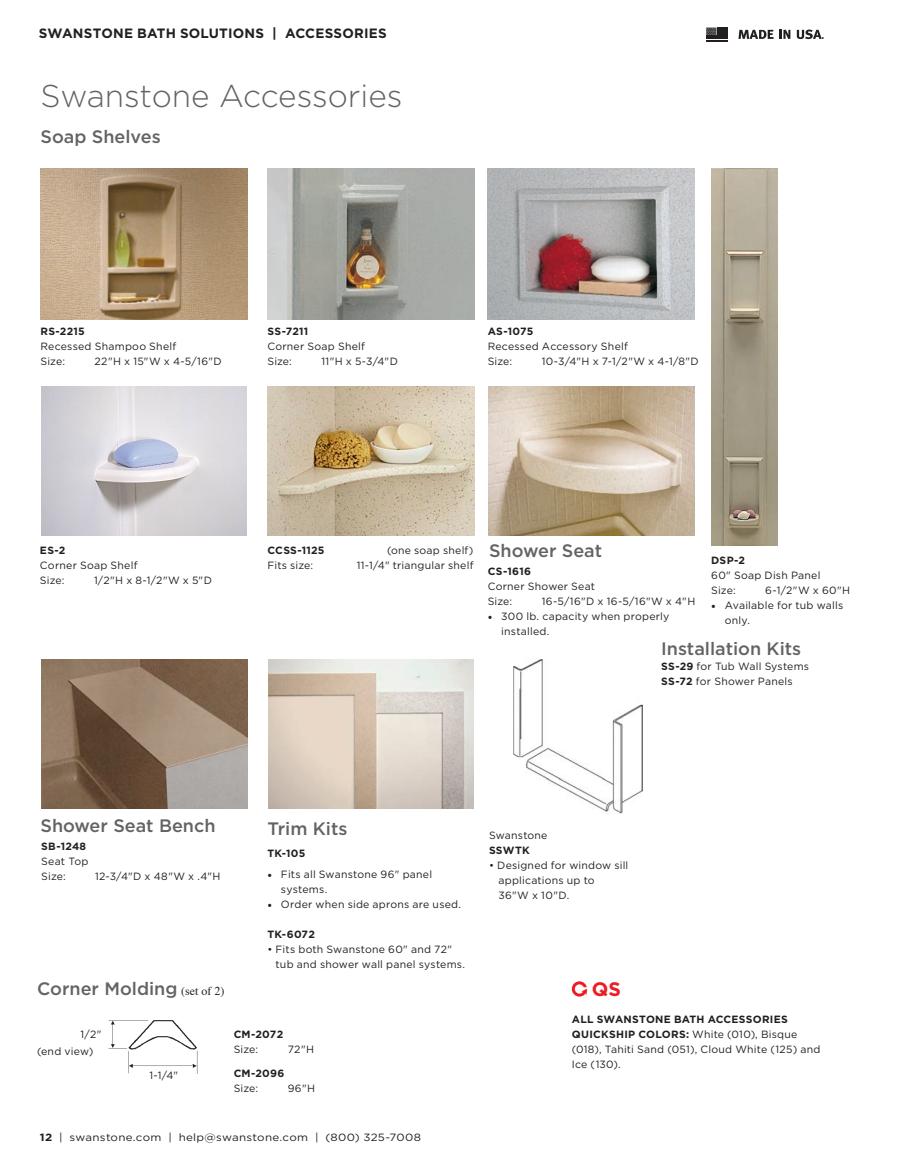
<style>
.page{position:relative;width:905px;height:1175px;background:#fff}
.page>*{position:absolute;margin:0;border:0;box-sizing:border-box;transform-origin:0 0}
.t1{font:300 31.5px "Gotham";color:#636366}
.t2{font:700 19.5px "Gotham";color:#ee1d23}
.t3{font:500 18px "Gotham";color:#636366}
.t4{font:700 13.5px "Gotham";letter-spacing:.015em;color:#231f20}
.t5{font:10.5px/15px "Gotham";letter-spacing:.02em;color:#231f20}
.t6{font:700 10.5px "Gotham";letter-spacing:.025em;color:#231f20}
.t7{font:10.5px "Gotham";letter-spacing:.02em;color:#231f20;scale:1.1 1}
.s1{font-style:inherit}
.s2{font-family:"Minion Pro";font-size:12px}
.s3{font-weight:700}
.s4{font-family:"Times";font-weight:400;font-size:12px;color:#231f20}
</style>
<div class="page">
<svg style="left:706px;top:28px;width:21px;height:13px"></svg>
<svg style="left:738px;top:30px;width:35px;height:9px"></svg>
<svg style="left:779px;top:30px;width:11px;height:9px"></svg>
<svg style="left:796px;top:30px;width:27px;height:9px"></svg>
<img style="left:487px;top:169px;width:207px;height:150px">
<img style="left:42px;top:386px;width:204px;height:149px">
<img style="left:488px;top:386px;width:206px;height:149px">
<img style="left:42px;top:659px;width:205px;height:149px">
<img style="left:267px;top:386px;width:207px;height:149px">
<img style="left:267px;top:169px;width:207px;height:150px">
<img style="left:711px;top:169px;width:66px;height:376px">
<img style="left:41px;top:169px;width:206px;height:150px">
<img style="left:268px;top:659px;width:205px;height:149px">
<img style="left:514px;top:659px;width:128px;height:155px">
<img style="left:108px;top:1020px;width:90px;height:54px">
<div style="left:572px;top:981px;width:15px;height:15px;border:3px solid #ee1d23;border-radius:50%"></div>
<svg style="left:581px;top:986px;width:6px;height:9px"></svg>
<p class="t4" style="left:39px;top:24px;width:349px">SWANSTONE BATH SOLUTIONS | ACCESSORIES</p>
<h1 class="t1" style="left:40px;top:76px;width:363px">Swanstone Accessories</h1>
<h3 class="t3" style="left:40px;top:125px;width:122px">Soap Shelves</h3>
<p class="t6" style="left:40px;top:324px;width:46px">RS-2215</p>
<p class="t5" style="left:40px;top:338px;width:137px">Recessed Shampoo Shelf<br>Size:</p>
<p class="t5" style="left:95px;top:353px;width:129px">22"<span class="s1">H</span> x 15"<span class="s1">W</span> x 4-5/16"<span class="s1">D</span></p>
<p class="t6" style="left:267px;top:324px;width:42px">SS-7211</p>
<p class="t5" style="left:267px;top:338px;width:99px">Corner Soap Shelf<br>Size:</p>
<p class="t5" style="left:321px;top:353px;width:78px">11"<span class="s1">H</span> x 5-3/4"<span class="s1">D</span></p>
<p class="t6" style="left:487px;top:324px;width:47px">AS-1075</p>
<p class="t5" style="left:487px;top:338px;width:142px">Recessed Accessory Shelf<br>Size:</p>
<p class="t5" style="left:541px;top:353px;width:158px">10-3/4"<span class="s1">H</span> x 7-1/2"<span class="s1">W</span> x 4-1/8"<span class="s1">D</span></p>
<p class="t6" style="left:40px;top:543px;width:27px">ES-2</p>
<p class="t5" style="left:40px;top:557px;width:99px">Corner Soap Shelf<br>Size:</p>
<p class="t5" style="left:94px;top:572px;width:119px">1/2"<span class="s1">H</span> x 8-1/2"<span class="s1">W</span> x 5"<span class="s1">D</span></p>
<p class="t6" style="left:267px;top:543px;width:59px">CCSS-1125</p>
<p class="t5" style="left:387px;top:542px;width:88px">(one soap shelf)</p>
<p class="t5" style="left:267px;top:557px;width:47px">Fits size:</p>
<p class="t5" style="left:357px;top:557px;width:118px">11-1/4" triangular shelf</p>
<h3 class="t3" style="left:489px;top:539px;width:115px">Shower Seat</h3>
<p class="t6" style="left:487px;top:564px;width:45px">CS-1616</p>
<p class="t5" style="left:487px;top:578px;width:109px">Corner Shower Seat<br>Size:</p>
<p class="t5" style="left:541px;top:593px;width:155px">16-5/16"<span class="s1">D</span> x 16-5/16"<span class="s1">W</span> x 4"<span class="s1">H</span></p>
<p class="t5" style="left:501px;top:608px;width:170px;text-indent:-14px"><span class="s2">•</span> 300 lb. capacity when properly installed.</p>
<p class="t6" style="left:711px;top:553px;width:35px">DSP-2</p>
<p class="t5" style="left:711px;top:567px;width:111px">60" Soap Dish Panel<br>Size:</p>
<p class="t5" style="left:765px;top:582px;width:86px">6-1/2"<span class="s1">W</span> x 60"<span class="s1">H</span></p>
<p class="t5" style="left:724px;top:597px;width:120px;text-indent:-14px"><span class="s2">•</span> Available for tub walls only.</p>
<h3 class="t3" style="left:661px;top:637px;width:142px">Installation Kits</h3>
<p class="t5" style="left:661px;top:659px;width:149px"><span class="s3">SS-29</span> for Tub Wall Systems<br><span class="s3">SS-72</span> for Shower Panels</p>
<h3 class="t3" style="left:40px;top:814px;width:176px">Shower Seat Bench</h3>
<p class="t6" style="left:41px;top:839px;width:46px">SB-1248</p>
<p class="t5" style="left:41px;top:853px;width:49px">Seat Top<br>Size:</p>
<p class="t5" style="left:95px;top:868px;width:127px">12-3/4"<span class="s1">D</span> x 48"<span class="s1">W</span> x .4"<span class="s1">H</span></p>
<h3 class="t3" style="left:37px;top:976px;width:189px">Corner Molding <span class="s4">(set of 2)</span></h3>
<p class="t5" style="left:81px;top:1026px;width:22px">1/2"</p>
<h3 class="t3" style="left:267px;top:816px;width:82px">Trim Kits</h3>
<p class="t6" style="left:267px;top:846px;width:39px">TK-105</p>
<p class="t5" style="left:281px;top:867px;width:153px;text-indent:-14px"><span class="s2">•</span> Fits all Swanstone 96" panel systems.</p>
<p class="t5" style="left:267px;top:897px;width:195px"><span class="s2">•</span> Order when side aprons are used.</p>
<p class="t6" style="left:267px;top:927px;width:49px">TK-6072</p>
<p class="t5" style="left:275px;top:942px;width:191px;text-indent:-8px">• Fits both Swanstone 60" and 72" tub and shower wall panel systems.</p>
<p class="t6" style="left:234px;top:1026px;width:51px">CM-2072</p>
<p class="t5" style="left:37px;top:1043px;width:58px">(end view)</p>
<p class="t5" style="left:234px;top:1041px;width:26px">Size:</p>
<p class="t5" style="left:288px;top:1041px;width:28px">72"<span class="s1">H</span></p>
<p class="t5" style="left:149px;top:1067px;width:30px">1-1/4"</p>
<p class="t6" style="left:234px;top:1066px;width:52px">CM-2096</p>
<p class="t5" style="left:234px;top:1080px;width:26px">Size:</p>
<p class="t5" style="left:288px;top:1080px;width:29px">96"<span class="s1">H</span></p>
<p class="t7" style="left:40px;top:1130px;width:348px"><span class="s3">12</span> | swanstone.com | help@swanstone.com | (800) 325-7008</p>
<p class="t5" style="left:489px;top:827px;width:60px">Swanstone</p>
<p class="t6" style="left:489px;top:843px;width:42px">SSWTK</p>
<p class="t5" style="left:498px;top:857px;width:131px;text-indent:-9px">• Designed for window sill applications up to<br>36"W x 10"D.</p>
<h2 class="t2" style="left:591px;top:975px;width:31px">QS</h2>
<p class="t5" style="left:572px;top:1011px;width:250px"><span class="s3">ALL SWANSTONE BATH ACCESSORIES<br>QUICKSHIP COLORS:</span> White (010), Bisque (018), Tahiti Sand (051), Cloud White (125) and<br>Ice (130).</p>
</div>
